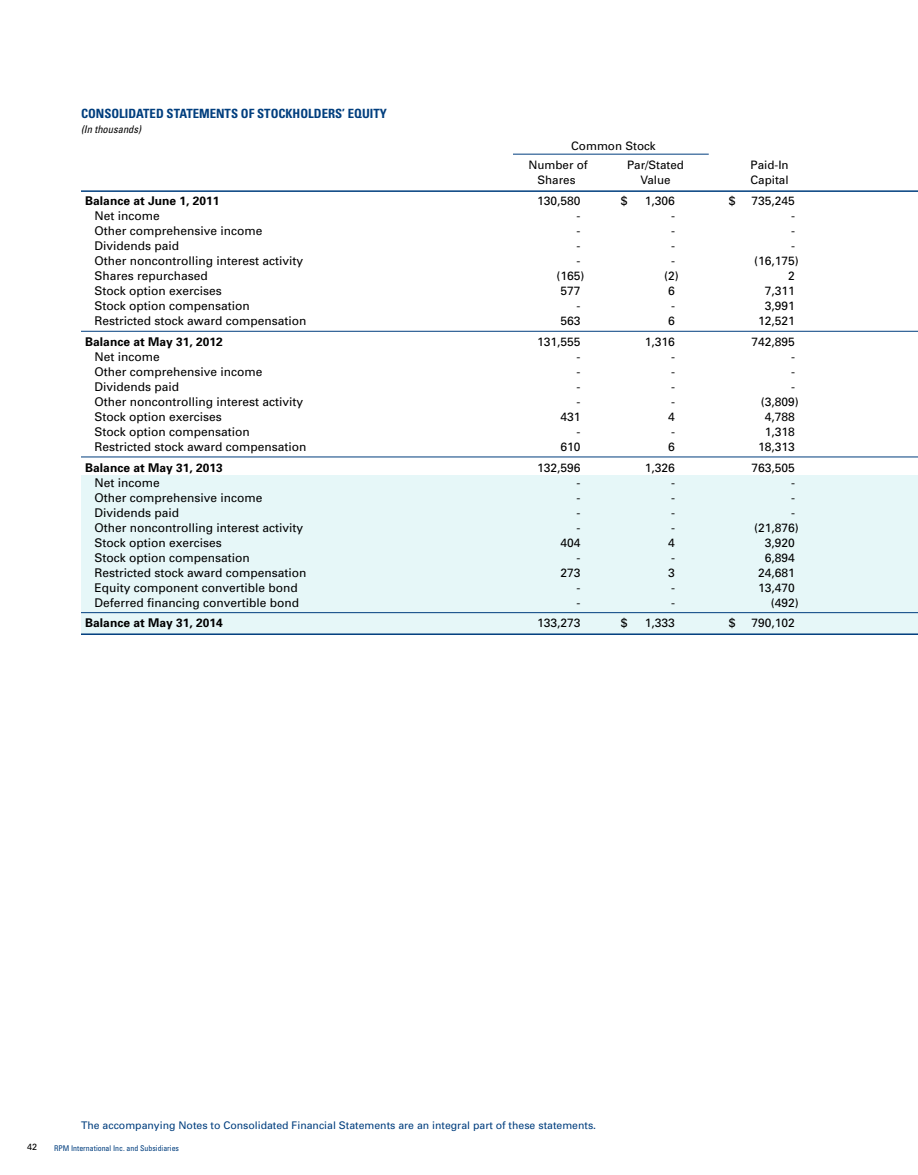
<style>
.page{position:relative;width:918px;height:1175px;background:#fff}
.page>*{position:absolute;margin:0;border:0;box-sizing:border-box;transform-origin:0 0}
.t1{font:700 condensed 12.75px "Univers";color:#003e7e}
.t2{font:12px "Univers";color:#000}
.t3{font:700 12px "Univers";color:#000}
.t4{font:11.7px/18.8px "Univers";color:#000}
.t5{font:10.5px "Univers";color:#003e7e}
.t6{font:italic condensed 10.5px "Univers";color:#000}
.t7{font:9px "Univers";color:#000}
.t8{font:condensed 7.8px "Univers";color:#003e7e}
</style>
<div class="page">
<div style="left:81px;top:475px;width:837px;height:159px;background:#e6f7f8"></div>
<hr style="left:513px;top:154px;width:196px;height:1px;background:#003e7e">
<hr style="left:81px;top:190px;width:837px;height:2px;background:#003e7e">
<hr style="left:81px;top:331px;width:837px;height:1px;background:#003e7e">
<hr style="left:81px;top:457px;width:837px;height:1px;background:#003e7e">
<hr style="left:81px;top:612px;width:837px;height:1px;background:#003e7e">
<hr style="left:81px;top:633px;width:837px;height:2px;background:#003e7e">
<p class="t1" style="left:81px;top:106px;width:15px">CONSOLIDATED</p>
<p class="t1" style="left:167px;top:106px;width:16px">STATEMENTS</p>
<p class="t1" style="left:241px;top:106px;width:68px">OF STOCKHOLDERS</p>
<p class="t1" style="left:342px;top:106px;width:20px">’ EQUIT</p>
<p class="t1" style="left:380px;top:106px;width:9px">Y</p>
<p class="t6" style="left:81px;top:122px;width:62px">(In thousands)</p>
<p class="t4" style="left:528px;top:136px;width:129px;text-indent:43px">Common Stock<br>Number of</p>
<p class="t4" style="left:627px;top:155px;width:58px">Par/Stated</p>
<p class="t4" style="left:751px;top:155px;width:40px">Paid-In</p>
<p class="t4" style="left:537px;top:171px;width:40px">Shares</p>
<p class="t4" style="left:641px;top:171px;width:32px">Value</p>
<p class="t4" style="left:751px;top:171px;width:40px">Capital</p>
<p class="t3" style="left:85px;top:194px;width:136px">Balance at June 1, 2011</p>
<p class="t2" style="left:537px;top:194px;width:45px">130,580</p>
<p class="t2" style="left:621px;top:194px;width:8px">$</p>
<p class="t2" style="left:645px;top:194px;width:32px">1,306</p>
<p class="t2" style="left:729px;top:194px;width:8px">$</p>
<p class="t2" style="left:752px;top:194px;width:45px">735,245</p>
<p class="t2" style="left:94px;top:209px;width:67px">Net income</p>
<p class="t2" style="left:577px;top:209px;width:5px">-</p>
<p class="t2" style="left:671px;top:209px;width:5px">-</p>
<p class="t2" style="left:791px;top:209px;width:5px">-</p>
<p class="t2" style="left:94px;top:224px;width:170px">Other comprehensive income</p>
<p class="t2" style="left:577px;top:224px;width:5px">-</p>
<p class="t2" style="left:671px;top:224px;width:5px">-</p>
<p class="t2" style="left:791px;top:224px;width:5px">-</p>
<p class="t2" style="left:94px;top:239px;width:86px">Dividends paid</p>
<p class="t2" style="left:577px;top:239px;width:5px">-</p>
<p class="t2" style="left:671px;top:239px;width:5px">-</p>
<p class="t2" style="left:791px;top:239px;width:5px">-</p>
<p class="t2" style="left:94px;top:254px;width:210px">Other noncontrolling interest activity</p>
<p class="t2" style="left:577px;top:254px;width:5px">-</p>
<p class="t2" style="left:671px;top:254px;width:5px">-</p>
<p class="t2" style="left:754px;top:254px;width:46px">(16,175)</p>
<p class="t2" style="left:94px;top:269px;width:115px">Shares repurchased</p>
<p class="t2" style="left:556px;top:269px;width:30px">(165)</p>
<p class="t2" style="left:664px;top:269px;width:16px">(2)</p>
<p class="t2" style="left:788px;top:269px;width:8px">2</p>
<p class="t2" style="left:94px;top:284px;width:129px">Stock option exercises</p>
<p class="t2" style="left:560px;top:284px;width:22px">577</p>
<p class="t2" style="left:668px;top:284px;width:8px">6</p>
<p class="t2" style="left:765px;top:284px;width:32px">7,311</p>
<p class="t2" style="left:94px;top:299px;width:157px">Stock option compensation</p>
<p class="t2" style="left:577px;top:299px;width:5px">-</p>
<p class="t2" style="left:671px;top:299px;width:5px">-</p>
<p class="t2" style="left:765px;top:299px;width:32px">3,991</p>
<p class="t2" style="left:94px;top:314px;width:214px">Restricted stock award compensation</p>
<p class="t2" style="left:560px;top:314px;width:22px">563</p>
<p class="t2" style="left:668px;top:314px;width:8px">6</p>
<p class="t2" style="left:758px;top:314px;width:38px">12,521</p>
<p class="t3" style="left:85px;top:334px;width:139px">Balance at May 31, 2012</p>
<p class="t2" style="left:537px;top:335px;width:45px">131,555</p>
<p class="t2" style="left:645px;top:335px;width:32px">1,316</p>
<p class="t2" style="left:752px;top:335px;width:45px">742,895</p>
<p class="t2" style="left:94px;top:350px;width:67px">Net income</p>
<p class="t2" style="left:577px;top:350px;width:5px">-</p>
<p class="t2" style="left:671px;top:350px;width:5px">-</p>
<p class="t2" style="left:791px;top:350px;width:5px">-</p>
<p class="t2" style="left:94px;top:365px;width:170px">Other comprehensive income</p>
<p class="t2" style="left:577px;top:365px;width:5px">-</p>
<p class="t2" style="left:671px;top:365px;width:5px">-</p>
<p class="t2" style="left:791px;top:365px;width:5px">-</p>
<p class="t2" style="left:94px;top:380px;width:86px">Dividends paid</p>
<p class="t2" style="left:577px;top:380px;width:5px">-</p>
<p class="t2" style="left:671px;top:380px;width:5px">-</p>
<p class="t2" style="left:791px;top:380px;width:5px">-</p>
<p class="t2" style="left:94px;top:395px;width:210px">Other noncontrolling interest activity</p>
<p class="t2" style="left:577px;top:395px;width:5px">-</p>
<p class="t2" style="left:671px;top:395px;width:5px">-</p>
<p class="t2" style="left:761px;top:395px;width:40px">(3,809)</p>
<p class="t2" style="left:94px;top:410px;width:129px">Stock option exercises</p>
<p class="t2" style="left:560px;top:410px;width:22px">431</p>
<p class="t2" style="left:668px;top:410px;width:8px">4</p>
<p class="t2" style="left:765px;top:410px;width:32px">4,788</p>
<p class="t2" style="left:94px;top:425px;width:157px">Stock option compensation</p>
<p class="t2" style="left:577px;top:425px;width:5px">-</p>
<p class="t2" style="left:671px;top:425px;width:5px">-</p>
<p class="t2" style="left:765px;top:425px;width:32px">1,318</p>
<p class="t2" style="left:94px;top:440px;width:214px">Restricted stock award compensation</p>
<p class="t2" style="left:560px;top:440px;width:22px">610</p>
<p class="t2" style="left:668px;top:440px;width:8px">6</p>
<p class="t2" style="left:758px;top:440px;width:38px">18,313</p>
<p class="t3" style="left:85px;top:460px;width:139px">Balance at May 31, 2013</p>
<p class="t2" style="left:537px;top:460px;width:45px">132,596</p>
<p class="t2" style="left:645px;top:460px;width:32px">1,326</p>
<p class="t2" style="left:752px;top:460px;width:45px">763,505</p>
<p class="t2" style="left:94px;top:475px;width:67px">Net income</p>
<p class="t2" style="left:577px;top:475px;width:5px">-</p>
<p class="t2" style="left:671px;top:475px;width:5px">-</p>
<p class="t2" style="left:791px;top:475px;width:5px">-</p>
<p class="t2" style="left:94px;top:490px;width:170px">Other comprehensive income</p>
<p class="t2" style="left:577px;top:490px;width:5px">-</p>
<p class="t2" style="left:671px;top:490px;width:5px">-</p>
<p class="t2" style="left:791px;top:490px;width:5px">-</p>
<p class="t2" style="left:94px;top:505px;width:86px">Dividends paid</p>
<p class="t2" style="left:577px;top:505px;width:5px">-</p>
<p class="t2" style="left:671px;top:505px;width:5px">-</p>
<p class="t2" style="left:791px;top:505px;width:5px">-</p>
<p class="t2" style="left:94px;top:520px;width:210px">Other noncontrolling interest activity</p>
<p class="t2" style="left:577px;top:520px;width:5px">-</p>
<p class="t2" style="left:671px;top:520px;width:5px">-</p>
<p class="t2" style="left:754px;top:520px;width:46px">(21,876)</p>
<p class="t2" style="left:94px;top:535px;width:129px">Stock option exercises</p>
<p class="t2" style="left:560px;top:535px;width:22px">404</p>
<p class="t2" style="left:668px;top:535px;width:8px">4</p>
<p class="t2" style="left:765px;top:535px;width:32px">3,920</p>
<p class="t2" style="left:94px;top:550px;width:157px">Stock option compensation</p>
<p class="t2" style="left:577px;top:550px;width:5px">-</p>
<p class="t2" style="left:671px;top:550px;width:5px">-</p>
<p class="t2" style="left:765px;top:550px;width:32px">6,894</p>
<p class="t2" style="left:94px;top:565px;width:214px">Restricted stock award compensation</p>
<p class="t2" style="left:560px;top:565px;width:22px">273</p>
<p class="t2" style="left:668px;top:565px;width:8px">3</p>
<p class="t2" style="left:758px;top:565px;width:38px">24,681</p>
<p class="t2" style="left:94px;top:580px;width:205px">Equity component convertible bond</p>
<p class="t2" style="left:577px;top:580px;width:5px">-</p>
<p class="t2" style="left:671px;top:580px;width:5px">-</p>
<p class="t2" style="left:758px;top:580px;width:38px">13,470</p>
<p class="t2" style="left:94px;top:595px;width:206px">Deferred financing convertible bond</p>
<p class="t2" style="left:577px;top:595px;width:5px">-</p>
<p class="t2" style="left:671px;top:595px;width:5px">-</p>
<p class="t2" style="left:771px;top:595px;width:30px">(492)</p>
<p class="t3" style="left:85px;top:616px;width:139px">Balance at May 31, 2014</p>
<p class="t2" style="left:537px;top:616px;width:45px">133,273</p>
<p class="t2" style="left:621px;top:616px;width:8px">$</p>
<p class="t2" style="left:645px;top:616px;width:32px">1,333</p>
<p class="t2" style="left:729px;top:616px;width:8px">$</p>
<p class="t2" style="left:752px;top:616px;width:45px">790,102</p>
<p class="t5" style="left:81px;top:1119px;width:517px">The accompanying Notes to Consolidated Financial Statements are an integral part of these statements.</p>
<p class="t7" style="left:27px;top:1141px;width:12px">42</p>
<p class="t8" style="left:54px;top:1143px;width:127px">RPM International Inc. and Subsidiaries</p>
</div>
